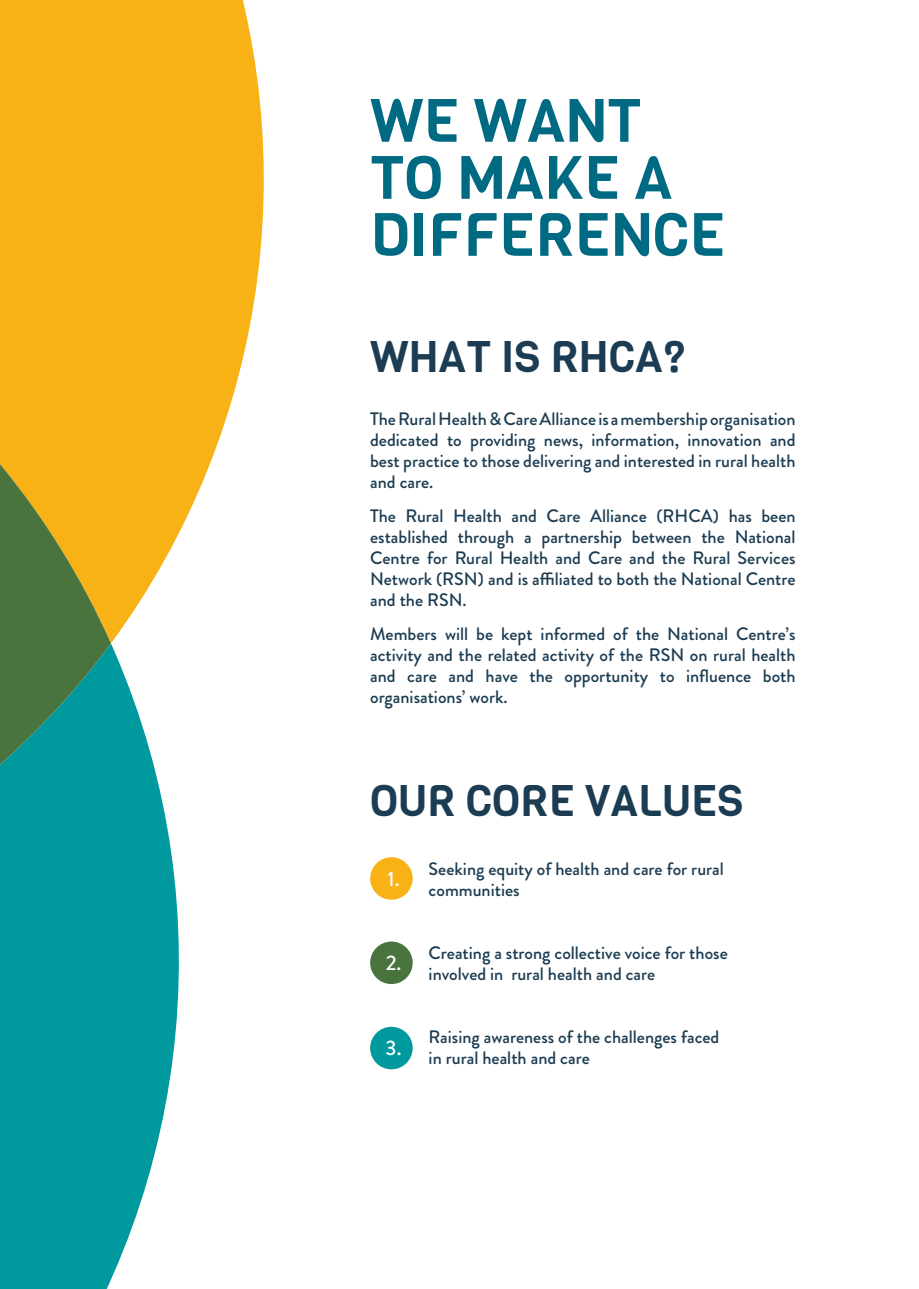
<style>
.page{position:relative;width:919px;height:1289px;background:#fff}
.page>*{position:absolute;margin:0;border:0;box-sizing:border-box;transform-origin:0 0}
.t1{font:60px/57px "Viga";color:#006a83}
.t2{font:43.5px "Viga";color:#1b3c52}
.t3{font:500 21px "Brandon Grotesque";color:#fff}
.t4{font:500 18px/21px "Brandon Grotesque";color:#1b3c52;text-align:justify}
</style>
<div class="page">
<svg style="left:0;top:0;width:264px;height:643px;fill:#f8b215"></svg>
<svg style="left:0;top:643px;width:179px;height:645px;fill:#00999d"></svg>
<svg style="left:0;top:185px;width:111px;height:775px;background:#829c49"></svg>
<div style="left:370px;top:857px;width:42px;height:42px;background:#f8b215;border-radius:50%"></div>
<div style="left:370px;top:1026px;width:42px;height:43px;background:#00999d;border-radius:50%"></div>
<div style="left:370px;top:941px;width:42px;height:43px;background:#49743e;border-radius:50%"></div>
<h1 class="t1" style="left:370px;top:93px;width:357px">WE WANT<br>TO MAKE A<br>DIFFERENCE</h1>
<h2 class="t2" style="left:370px;top:327px;width:317px">WHAT IS RHCA?</h2>
<p class="t4" style="left:370px;top:409px;width:427px">The Rural Health &amp; Care Alliance is a membership organisation dedicated to providing news, information, innovation and best practice to those delivering and interested in rural health and care.</p>
<p class="t4" style="left:370px;top:505px;width:427px">The Rural Health and Care Alliance (RHCA) has been established through a partnership between the National Centre for Rural Health and Care and the Rural Services Network (RSN) and is affiliated to both the National Centre and the RSN.</p>
<p class="t4" style="left:370px;top:623px;width:427px">Members will be kept informed of the National Centre’s activity and the related activity of the RSN on rural health and care and have the opportunity to influence both organisations’ work.</p>
<h2 class="t2" style="left:370px;top:772px;width:374px">OUR CORE VALUES</h2>
<p class="t3" style="left:387px;top:864px;width:14px">1.</p>
<p class="t3" style="left:385px;top:948px;width:17px">2.</p>
<p class="t3" style="left:385px;top:1033px;width:17px">3.</p>
<p class="t4" style="left:428px;top:858px;width:297px">Seeking equity of health and care for rural communities</p>
<p class="t4" style="left:428px;top:942px;width:300px">Creating a strong collective voice for those involved in rural health and care</p>
<p class="t4" style="left:428px;top:1026px;width:292px">Raising awareness of the challenges faced in rural health and care</p>
</div>
